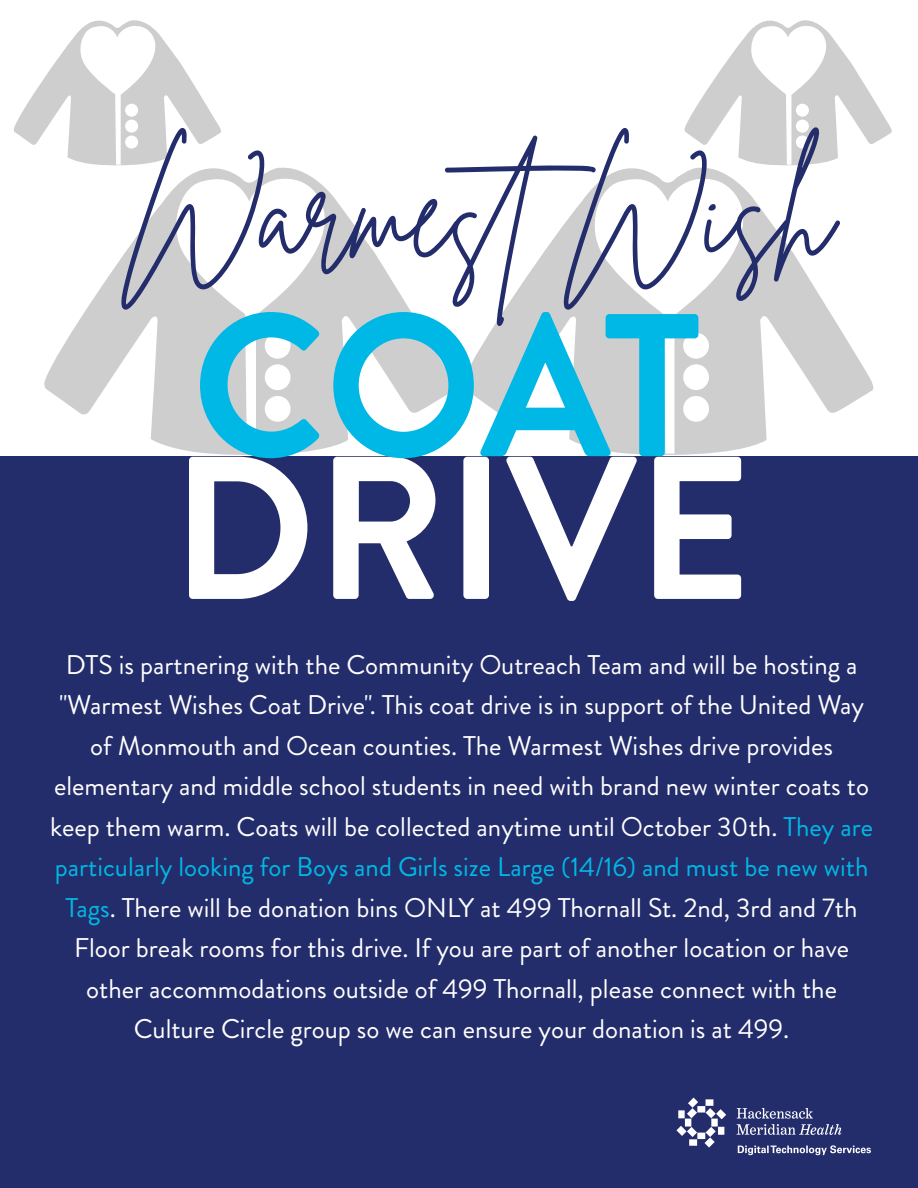
<style>
.page{position:relative;width:918px;height:1188px;background:#fff}
.page>*{position:absolute;margin:0;border:0;box-sizing:border-box;transform-origin:0 0}
.t1{font:700 203.1px "Brandon Grotesque";color:#00b8e5;scale:.96 1}
.t2{font:129.75px "Brittany Signature";color:#242d6b;scale:.93 1}
.t3{font:27px/40.5px "Brandon Grotesque";color:#fff;text-align:center}
.s1{color:#00b8e5}
</style>
<div class="page">
<div style="left:0;top:457px;width:918px;height:731px;background:#242d6b"></div>
<svg style="left:189px;top:457px;width:118px;height:142px"></svg>
<svg style="left:333px;top:457px;width:102px;height:142px"></svg>
<div style="left:463px;top:457px;width:26px;height:142px;background:#fff;border-radius:4px"></div>
<svg style="left:506px;top:457px;width:131px;height:144px"></svg>
<svg style="left:654px;top:457px;width:87px;height:142px"></svg>
<svg style="left:14px;top:20px;width:207px;height:129px"></svg>
<div style="left:125px;top:104px;width:13px;height:13px;background:#fff;border-radius:50%"></div>
<div style="left:125px;top:120px;width:13px;height:13px;background:#fff;border-radius:50%"></div>
<div style="left:125px;top:136px;width:13px;height:13px;background:#fff;border-radius:50%"></div>
<svg style="left:684px;top:20px;width:208px;height:129px"></svg>
<div style="left:796px;top:104px;width:13px;height:13px;background:#fff;border-radius:50%"></div>
<div style="left:796px;top:120px;width:13px;height:13px;background:#fff;border-radius:50%"></div>
<div style="left:796px;top:136px;width:13px;height:13px;background:#fff;border-radius:50%"></div>
<svg style="left:43px;top:149px;width:415px;height:308px"></svg>
<div style="left:265px;top:333px;width:26px;height:26px;background:#fff;border-radius:50%"></div>
<div style="left:265px;top:364px;width:26px;height:26px;background:#fff;border-radius:50%"></div>
<div style="left:265px;top:396px;width:26px;height:26px;background:#fff;border-radius:50%"></div>
<svg style="left:462px;top:149px;width:414px;height:308px"></svg>
<div style="left:683px;top:333px;width:26px;height:26px;background:#fff;border-radius:50%"></div>
<div style="left:683px;top:364px;width:26px;height:26px;background:#fff;border-radius:50%"></div>
<div style="left:683px;top:396px;width:26px;height:26px;background:#fff;border-radius:50%"></div>
<img style="left:676px;top:1097px;width:195px;height:59px">
<h2 class="t2" style="left:122px;top:130px;width:767px">WarmestWish</h2>
<h1 class="t1" style="left:192px;top:244px;width:531px">COAT</h1>
<p class="t3" style="left:50px;top:645px;width:824px">DTS is partnering with the Community Outreach Team and will be hosting a "Warmest Wishes Coat Drive". This coat drive is in support of the United Way of Monmouth and Ocean counties. The Warmest Wishes drive provides elementary and middle school students in need with brand new winter coats to keep them warm. Coats will be collected anytime until October 30th. <span class="s1">They are particularly looking for Boys and Girls size Large (14/16) and must be new with Tags</span>. There will be donation bins ONLY at 499 Thornall St. 2nd, 3rd and 7th Floor break rooms for this drive. If you are part of another location or have other accommodations outside of 499 Thornall, please connect with the Culture Circle group so we can ensure your donation is at 499.</p>
</div>
